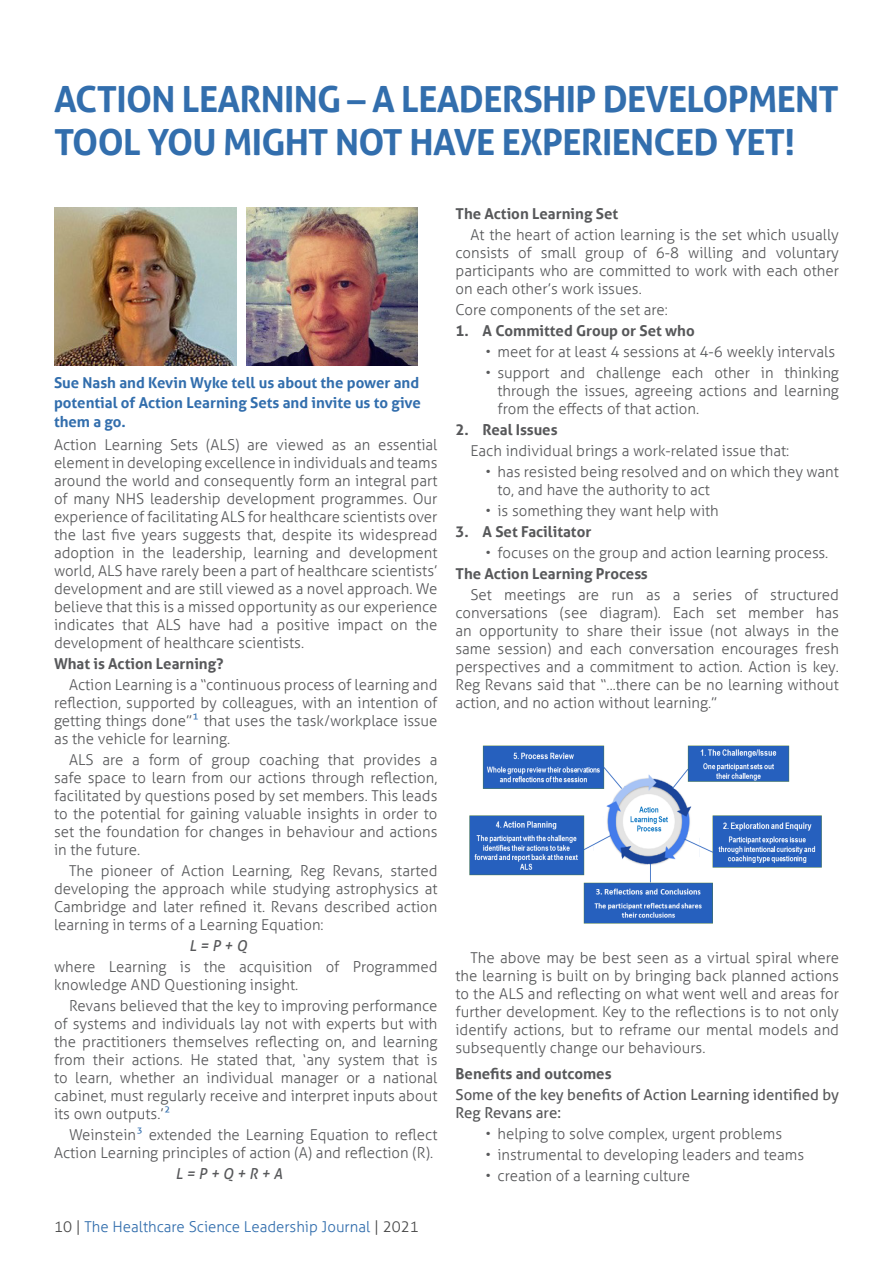
<style>
.page{position:relative;width:893px;height:1263px;background:#fff}
.page>*{position:absolute;margin:0;border:0;box-sizing:border-box;transform-origin:0 0}
.t1{font:700 36px/43.2px "Aller";letter-spacing:-.02em;color:#326ead}
.t2{font:300 15px/18px "Aller";color:#57585a;text-align:justify}
.t3{font:700 15px "Aller";color:#57585a}
.t4{font:700 15px/19.5px "Aller";color:#326ead;text-align:justify}
.t5{font:15px/18px "Aller";color:#57585a}
.t6{font:300 15px "Aller";color:#326ead}
.t7{font:italic 15px "Aller";color:#57585a}
.s1{color:#326ead}
.s2{color:#484848}
</style>
<div class="page">
<img style="left:54px;top:208px;width:183px;height:157px">
<img style="left:246px;top:208px;width:171px;height:157px">
<img style="left:469px;top:745px;width:353px;height:179px">
<p class="t1" style="left:54px;top:77px;width:786px">ACTION LEARNING – A LEADERSHIP DEVELOPMENT<br>TOOL YOU MIGHT NOT HAVE EXPERIENCED YET!</p>
<p class="t4" style="left:54px;top:373px;width:368px">Sue Nash and Kevin Wyke tell us about the power and potential of Action Learning Sets and invite us to give them a go.</p>
<p class="t2" style="left:54px;top:435px;width:385px">Action Learning Sets (ALS) are viewed as an essential element in developing excellence in individuals and teams around the world and consequently form an integral part of many NHS leadership development programmes. Our experience of facilitating ALS for healthcare scientists over the last five years suggests that, despite its widespread adoption in the leadership, learning and development world, ALS have rarely been a part of healthcare scientists’ development and are still viewed as a novel approach. We believe that this is a missed opportunity as our experience indicates that ALS have had a positive impact on the development of healthcare scientists.</p>
<p class="t3" style="left:54px;top:654px;width:171px">What is Action Learning?</p>
<p class="t2" style="left:54px;top:675px;width:385px;text-indent:15px">Action Learning is a “continuous process of learning and reflection, supported by colleagues, with an intention of getting things done”<span class="s1">1</span> that uses the task/workplace issue as the vehicle for learning.</p>
<p class="t2" style="left:54px;top:750px;width:385px;text-indent:15px">ALS are a form of group coaching that provides a safe space to learn from our actions through reflection, facilitated by questions posed by set members. This leads to the potential for gaining valuable insights in order to set the foundation for changes in behaviour and actions in the future.</p>
<p class="t2" style="left:54px;top:861px;width:385px;text-indent:15px">The pioneer of Action Learning, Reg Revans, started developing the approach while studying astrophysics at Cambridge and later refined it. Revans described action learning in terms of a Learning Equation:</p>
<p class="t7" style="left:189px;top:936px;width:59px">L = P + Q</p>
<p class="t2" style="left:54px;top:957px;width:385px">where Learning is the acquisition of Programmed knowledge AND Questioning insight.</p>
<p class="t2" style="left:54px;top:996px;width:385px;text-indent:15px">Revans believed that the key to improving performance of systems and individuals lay not with experts but with the practitioners themselves reflecting on, and learning from their actions. He stated that, ‘any system that is to learn, whether an individual manager or a national cabinet, must regularly receive and interpret inputs about its own outputs.’<span class="s1">2</span></p>
<p class="t2" style="left:54px;top:1125px;width:385px;text-align:right">Weinstein<span class="s1">3</span> extended the Learning Equation to reflect<br>Action Learning principles of action (A) and reflection (R).</p>
<p class="t7" style="left:176px;top:1164px;width:108px">L = P + Q + R + A</p>
<p class="t6" style="left:54px;top:1218px;width:366px"><span class="s2">10 |</span> The Healthcare Science Leadership Journal <span class="s2">| 2021</span></p>
<p class="t3" style="left:455px;top:204px;width:164px">The Action Learning Set</p>
<p class="t2" style="left:455px;top:226px;width:385px;text-indent:15px">At the heart of action learning is the set which usually consists of small group of 6-8 willing and voluntary participants who are committed to work with each other on each other’s work issues.</p>
<p class="t2" style="left:455px;top:301px;width:214px">Core components of the set are:</p>
<p class="t3" style="left:455px;top:321px;width:241px">1. A Committed Group or Set who</p>
<p class="t2" style="left:485px;top:343px;width:351px">• meet for at least 4 sessions at 4-6 weekly intervals</p>
<p class="t2" style="left:497px;top:364px;width:343px;text-indent:-12px">• support and challenge each other in thinking through the issues, agreeing actions and learning from the effects of that action.</p>
<p class="t3" style="left:455px;top:420px;width:104px">2. Real Issues</p>
<p class="t2" style="left:470px;top:442px;width:320px">Each individual brings a work-related issue that:</p>
<p class="t2" style="left:497px;top:463px;width:343px;text-indent:-12px">• has resisted being resolved and on which they want to, and have the authority to act</p>
<p class="t2" style="left:485px;top:502px;width:235px">• is something they want help with</p>
<p class="t3" style="left:455px;top:522px;width:137px">3. A Set Facilitator</p>
<p class="t2" style="left:485px;top:544px;width:344px">• focuses on the group and action learning process.</p>
<p class="t3" style="left:455px;top:564px;width:194px">The Action Learning Process</p>
<p class="t2" style="left:455px;top:586px;width:385px;text-indent:15px">Set meetings are run as a series of structured conversations (see diagram). Each set member has an opportunity to share their issue (not always in the same session) and each conversation encourages fresh perspectives and a commitment to action. Action is key.<br>Reg Revans said that “...there can be no learning without action, and no action without learning.”</p>
<p class="t2" style="left:455px;top:949px;width:385px;text-indent:15px">The above may be best seen as a virtual spiral where the learning is built on by bringing back planned actions to the ALS and reflecting on what went well and areas for further development. Key to the reflections is to not only identify actions, but to reframe our mental models and subsequently change our behaviours.</p>
<p class="t3" style="left:455px;top:1064px;width:158px">Benefits and outcomes</p>
<p class="t5" style="left:455px;top:1085px;width:385px">Some of the key benefits of Action Learning identified by<br>Reg Revans are:</p>
<p class="t2" style="left:485px;top:1124px;width:298px">• helping to solve complex, urgent problems</p>
<p class="t2" style="left:485px;top:1145px;width:320px">• instrumental to developing leaders and teams</p>
<p class="t2" style="left:485px;top:1166px;width:206px">• creation of a learning culture</p>
</div>
